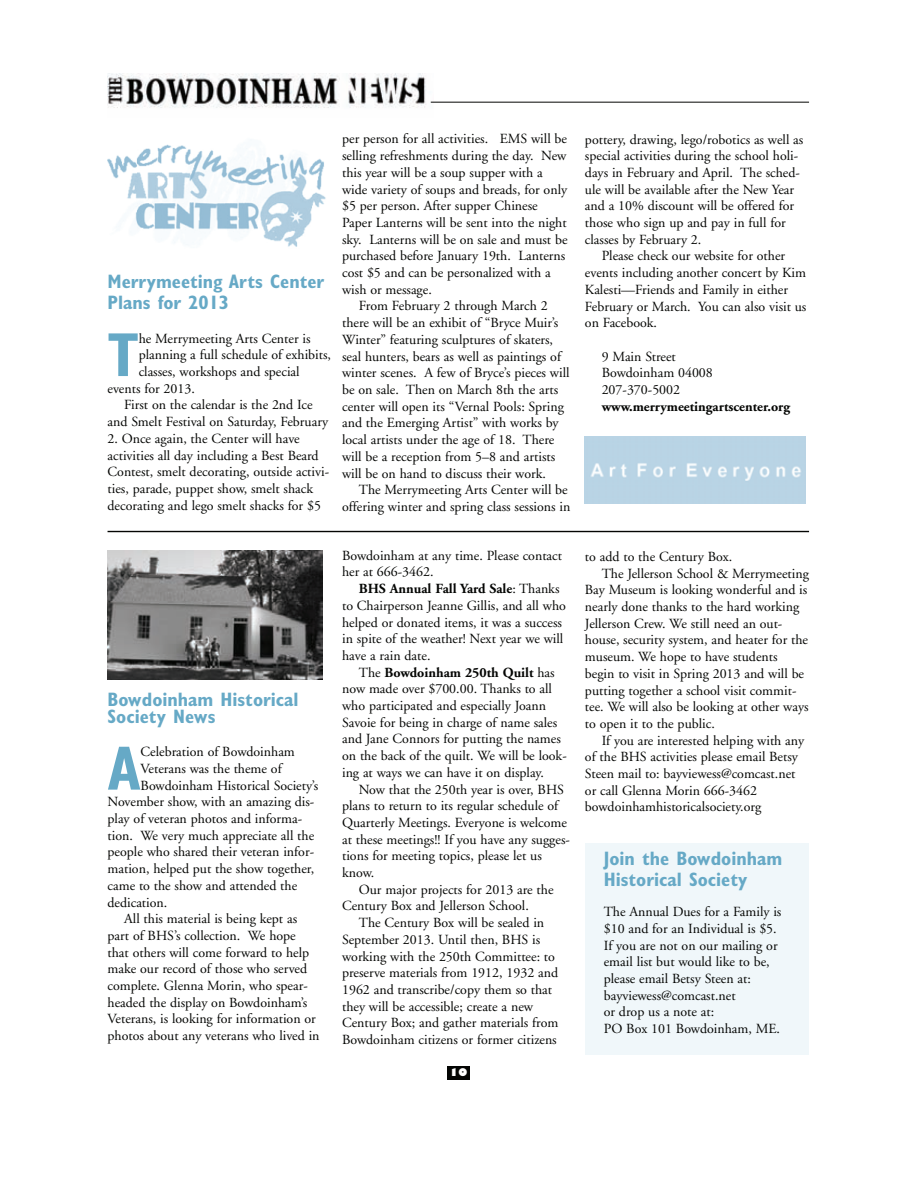
<style>
.page{position:relative;width:918px;height:1188px;background:#fff}
.page>*{position:absolute;margin:0;border:0;box-sizing:border-box;transform-origin:0 0}
.t1{font:700 condensed 62.4px "Gill Sans";color:#66a9c6}
.t2{font:700 condensed 19.5px/20.9px "Gill Sans";color:#66a9c6}
.t3{font:13.95px/16.6px "Adobe Garamond";color:#040503}
.t4{font:700 13.95px "Adobe Garamond";color:#040503}
.t5{font:800 10.5px "Gill Sans";color:#fff}
.s1{font-weight:700}
</style>
<div class="page">
<div style="left:447px;top:1066px;width:23px;height:13px;background:#040503"></div>
<img style="left:108px;top:74px;width:326px;height:34px">
<hr style="left:431px;top:102px;width:378px;height:1px;background:#040503">
<div style="left:585px;top:843px;width:224px;height:211px;background:#f0f7fa"></div>
<img style="left:108px;top:144px;width:218px;height:103px">
<img style="left:108px;top:550px;width:215px;height:130px">
<hr style="left:108px;top:531px;width:701px;height:1px;background:#040503">
<div style="left:584px;top:436px;width:221px;height:69px;background:#b9d4e5"></div>
<img style="left:591px;top:463px;width:210px;height:18px">
<h2 class="t2" style="left:108px;top:273px;width:218px">Merrymeeting Arts Center<br>Plans for 2013</h2>
<h1 class="t1" style="left:108px;top:333px;width:33px">T</h1>
<p class="t3" style="left:139px;top:331px;width:173px">he Merrymeeting Arts Center is</p>
<p class="t3" style="left:139px;top:348px;width:194px">planning a full schedule of exhibits,</p>
<p class="t3" style="left:139px;top:365px;width:163px">classes, workshops and special</p>
<p class="t3" style="left:108px;top:381px;width:89px">events for 2013.</p>
<p class="t3" style="left:124px;top:398px;width:190px">First on the calendar is the 2nd Ice</p>
<p class="t3" style="left:108px;top:415px;width:222px">and Smelt Festival on Saturday, February</p>
<p class="t3" style="left:108px;top:431px;width:223px">2. Once again, the Center will have activities all day including a Best Beard Contest, smelt decorating, outside activi&shy;ties, parade, puppet show, smelt shack decorating and lego smelt shacks for $5</p>
<h2 class="t2" style="left:108px;top:693px;width:193px;line-height:16.6px">Bowdoinham Historical<br>Society News</h2>
<h1 class="t1" style="left:108px;top:747px;width:35px">A</h1>
<p class="t3" style="left:141px;top:745px;width:156px">Celebration of Bowdoinham</p>
<p class="t3" style="left:141px;top:761px;width:143px">Veterans was the theme of</p>
<p class="t3" style="left:141px;top:778px;width:179px">Bowdoinham Historical Society’s</p>
<p class="t3" style="left:108px;top:795px;width:208px">November show, with an amazing dis-</p>
<p class="t3" style="left:108px;top:812px;width:196px">play of veteran photos and informa-</p>
<p class="t3" style="left:108px;top:828px;width:208px">tion. We very much appreciate all the</p>
<p class="t3" style="left:108px;top:845px;width:208px">people who shared their veteran infor-</p>
<p class="t3" style="left:108px;top:862px;width:208px">mation, helped put the show together,</p>
<p class="t3" style="left:108px;top:878px;width:191px">came to the show and attended the</p>
<p class="t3" style="left:108px;top:895px;width:61px">dedication.</p>
<p class="t3" style="left:124px;top:912px;width:174px">All this material is being kept as</p>
<p class="t3" style="left:108px;top:928px;width:190px">part of BHS’s collection. We hope</p>
<p class="t3" style="left:108px;top:945px;width:203px">that others will come forward to help</p>
<p class="t3" style="left:108px;top:962px;width:201px">make our record of those who served</p>
<p class="t3" style="left:108px;top:979px;width:202px">complete. Glenna Morin, who spear-</p>
<p class="t3" style="left:108px;top:995px;width:201px">headed the display on Bowdoinham’s</p>
<p class="t3" style="left:108px;top:1012px;width:210px">Veterans, is looking for information or</p>
<p class="t3" style="left:108px;top:1029px;width:214px">photos about any veterans who lived in</p>
<p class="t3" style="left:342px;top:132px;width:227px">per person for all activities. EMS will be selling refreshments during the day. New this year will be a soup supper with a wide variety of soups and breads, for only $5 per person. After supper Chinese Paper Lanterns will be sent into the night sky. Lanterns will be on sale and must be purchased before January 19th. Lanterns cost $5 and can be personalized with a wish or message.</p>
<p class="t3" style="left:342px;top:299px;width:229px;text-indent:17px">From February 2 through March 2 there will be an exhibit of “Bryce Muir’s Winter” featuring sculptures of skaters, seal hunters, bears as well as paintings of winter scenes. A few of Bryce’s pieces will be on sale. Then on March 8th the arts center will open its “Vernal Pools: Spring and the Emerging Artist” with works by local artists under the age of 18. There will be a reception from 5–8 and artists will be on hand to discuss their work.</p>
<p class="t3" style="left:342px;top:483px;width:230px;text-align:right">The Merrymeeting Arts Center will be offering winter and spring class sessions in</p>
<p class="t3" style="left:342px;top:548px;width:221px">Bowdoinham at any time. Please contact her at 666-3462.</p>
<p class="t3" style="left:342px;top:582px;width:225px;text-indent:17px"><span class="s1">BHS Annual Fall Yard Sale</span>: Thanks to Chairperson Jeanne Gillis, and all who helped or donated items, it was a success in spite of the weather! Next year we will have a rain date.</p>
<p class="t3" style="left:342px;top:665px;width:226px;text-indent:17px">The <span class="s1">Bowdoinham 250th Quilt</span> has now made over $700.00. Thanks to all who participated and especially Joann Savoie for being in charge of name sales and Jane Connors for putting the names on the back of the quilt. We will be look&shy;ing at ways we can have it on display.</p>
<p class="t3" style="left:342px;top:782px;width:229px;text-indent:17px">Now that the 250th year is over, BHS plans to return to its regular schedule of Quarterly Meetings. Everyone is welcome at these meetings!! If you have any sugges&shy;tions for meeting topics, please let us know.</p>
<p class="t3" style="left:342px;top:882px;width:213px;text-indent:17px">Our major projects for 2013 are the<br>Century Box and Jellerson School.</p>
<p class="t3" style="left:342px;top:916px;width:218px;text-indent:17px">The Century Box will be sealed in September 2013. Until then, BHS is working with the 250th Committee: to preserve materials from 1912, 1932 and 1962 and transcribe/copy them so that they will be accessible; create a new Century Box; and gather materials from Bowdoinham citizens or former citizens</p>
<p class="t5" style="left:450px;top:1068px;width:19px">10</p>
<p class="t3" style="left:585px;top:132px;width:220px">pottery, drawing, lego/robotics as well as special activities during the school holi&shy;days in February and April. The sched&shy;ule will be available after the New Year and a 10% discount will be offered for those who sign up and pay in full for classes by February 2.</p>
<p class="t3" style="left:585px;top:249px;width:223px;text-indent:17px">Please check our website for other events including another concert by Kim<br>Kalesti—Friends and Family in either<br>February or March. You can also visit us on Facebook.</p>
<p class="t3" style="left:602px;top:349px;width:113px">9 Main Street<br>Bowdoinham 04008<br>207-370-5002</p>
<p class="t4" style="left:602px;top:401px;width:190px">www.merrymeetingartscenter.org</p>
<p class="t3" style="left:585px;top:549px;width:149px">to add to the Century Box.</p>
<p class="t3" style="left:602px;top:566px;width:209px">The Jellerson School &amp; Merrymeeting</p>
<p class="t3" style="left:585px;top:583px;width:224px">Bay Museum is looking wonderful and is</p>
<p class="t3" style="left:585px;top:600px;width:216px">nearly done thanks to the hard working</p>
<p class="t3" style="left:585px;top:616px;width:199px">Jellerson Crew. We still need an out-</p>
<p class="t3" style="left:585px;top:633px;width:225px">house, security system, and heater for the</p>
<p class="t3" style="left:585px;top:650px;width:194px">museum. We hope to have students</p>
<p class="t3" style="left:585px;top:666px;width:221px">begin to visit in Spring 2013 and will be</p>
<p class="t3" style="left:585px;top:683px;width:213px">putting together a school visit commit-</p>
<p class="t3" style="left:585px;top:700px;width:225px">tee. We will also be looking at other ways</p>
<p class="t3" style="left:585px;top:716px;width:131px">to open it to the public.</p>
<p class="t3" style="left:602px;top:733px;width:204px">If you are interested helping with any</p>
<p class="t3" style="left:585px;top:750px;width:215px">of the BHS activities please email Betsy</p>
<p class="t3" style="left:585px;top:767px;width:212px">Steen mail to: bayviewess@comcast.net</p>
<p class="t3" style="left:585px;top:783px;width:174px">or call Glenna Morin 666-3462</p>
<p class="t3" style="left:585px;top:800px;width:178px">bowdoinhamhistoricalsociety.org</p>
<h2 class="t2" style="left:604px;top:850px;width:180px">Join the Bowdoinham<br>Historical Society</h2>
<p class="t3" style="left:604px;top:905px;width:179px">The Annual Dues for a Family is $10 and for an Individual is $5.<br>If you are not on our mailing or email list but would like to be, please email Betsy Steen at: bayviewess@comcast.net<br>or drop us a note at:<br>PO Box 101 Bowdoinham, ME.</p>
</div>
